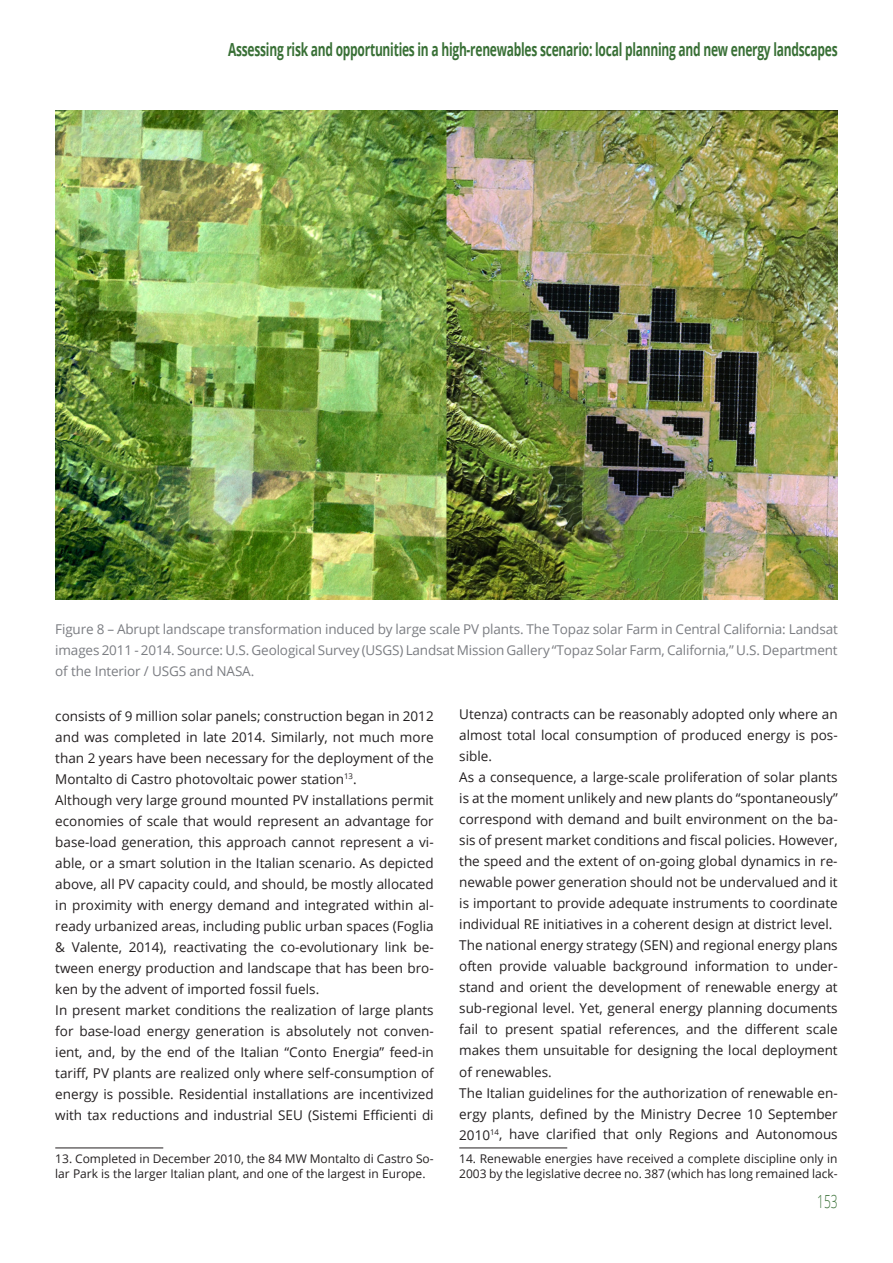
<style>
.page{position:relative;width:893px;height:1263px;background:#fff}
.page>*{position:absolute;margin:0;border:0;box-sizing:border-box;transform-origin:0 0}
.t1{font:700 18px "Open Sans";letter-spacing:-.02em;color:#397036;scale:.67 1}
.t2{font:300 18px "Open Sans";color:#397036;scale:.67 1}
.t3{font:13.5px/21px "Open Sans";color:#231f20}
.t4{font:13.5px/21px "Open Sans";letter-spacing:-.01em;color:#7b7d82;text-align:justify}
.t5{font:12px/15px "Open Sans";color:#231f20}
</style>
<div class="page">
<img style="left:55px;top:111px;width:783px;height:489px">
<hr style="left:55px;top:1147px;width:108px;height:1px;background:#231f20">
<hr style="left:459px;top:1147px;width:108px;height:1px;background:#231f20">
<h1 class="t1" style="left:228px;top:37px;width:911px">Assessing risk and opportunities in a high-renewables scenario: local planning and new energy landscapes</h1>
<p class="t4" style="left:55px;top:618px;width:784px">Figure 8 – Abrupt landscape transformation induced by large scale PV plants. The Topaz solar Farm in Central California: Landsat images 2011 - 2014. Source: U.S. Geological Survey (USGS) Landsat Mission Gallery “Topaz Solar Farm, California,” U.S. Department of the Interior / USGS and NASA.</p>
<p class="t3" style="left:55px;top:705px;width:380px">consists of 9 million solar panels; construction began in 2012 and was completed in late 2014. Similarly, not much more than 2 years have been necessary for the deployment of the Montalto di Castro photovoltaic power station<sup>13</sup>.<br>Although very large ground mounted PV installations permit economies of scale that would represent an advantage for base-load generation, this approach cannot represent a vi&shy;able, or a smart solution in the Italian scenario. As depicted above, all PV capacity could, and should, be mostly allocated in proximity with energy demand and integrated within al&shy;ready urbanized areas, including public urban spaces (Foglia &amp; Valente, 2014), reactivating the co-evolutionary link be&shy;tween energy production and landscape that has been bro&shy;ken by the advent of imported fossil fuels.<br>In present market conditions the realization of large plants for base-load energy generation is absolutely not conven&shy;ient, and, by the end of the Italian “Conto Energia” feed-in tariff, PV plants are realized only where self-consumption of energy is possible. Residential installations are incentivized with tax reductions and industrial SEU (Sistemi Efficienti di</p>
<p class="t5" style="left:55px;top:1151px;width:380px">13. Completed in December 2010, the 84 MW Montalto di Castro So&shy;lar Park is the larger Italian plant, and one of the largest in Europe.</p>
<p class="t3" style="left:459px;top:704px;width:380px">Utenza) contracts can be reasonably adopted only where an almost total local consumption of produced energy is pos&shy;sible.<br>As a consequence, a large-scale proliferation of solar plants is at the moment unlikely and new plants do “spontaneously” correspond with demand and built environment on the ba&shy;sis of present market conditions and fiscal policies. However, the speed and the extent of on-going global dynamics in re&shy;newable power generation should not be undervalued and it is important to provide adequate instruments to coordinate individual RE initiatives in a coherent design at district level.<br>The national energy strategy (SEN) and regional energy plans often provide valuable background information to under&shy;stand and orient the development of renewable energy at sub-regional level. Yet, general energy planning documents fail to present spatial references, and the different scale makes them unsuitable for designing the local deployment of renewables.<br>The Italian guidelines for the authorization of renewable en&shy;ergy plants, defined by the Ministry Decree 10 September 2010<sup>14</sup>, have clarified that only Regions and Autonomous</p>
<p class="t5" style="left:459px;top:1151px;width:380px">14. Renewable energies have received a complete discipline only in<br>2003 by the legislative decree no. 387 (which has long remained lack-</p>
<h1 class="t2" style="left:817px;top:1189px;width:32px">153</h1>
</div>
